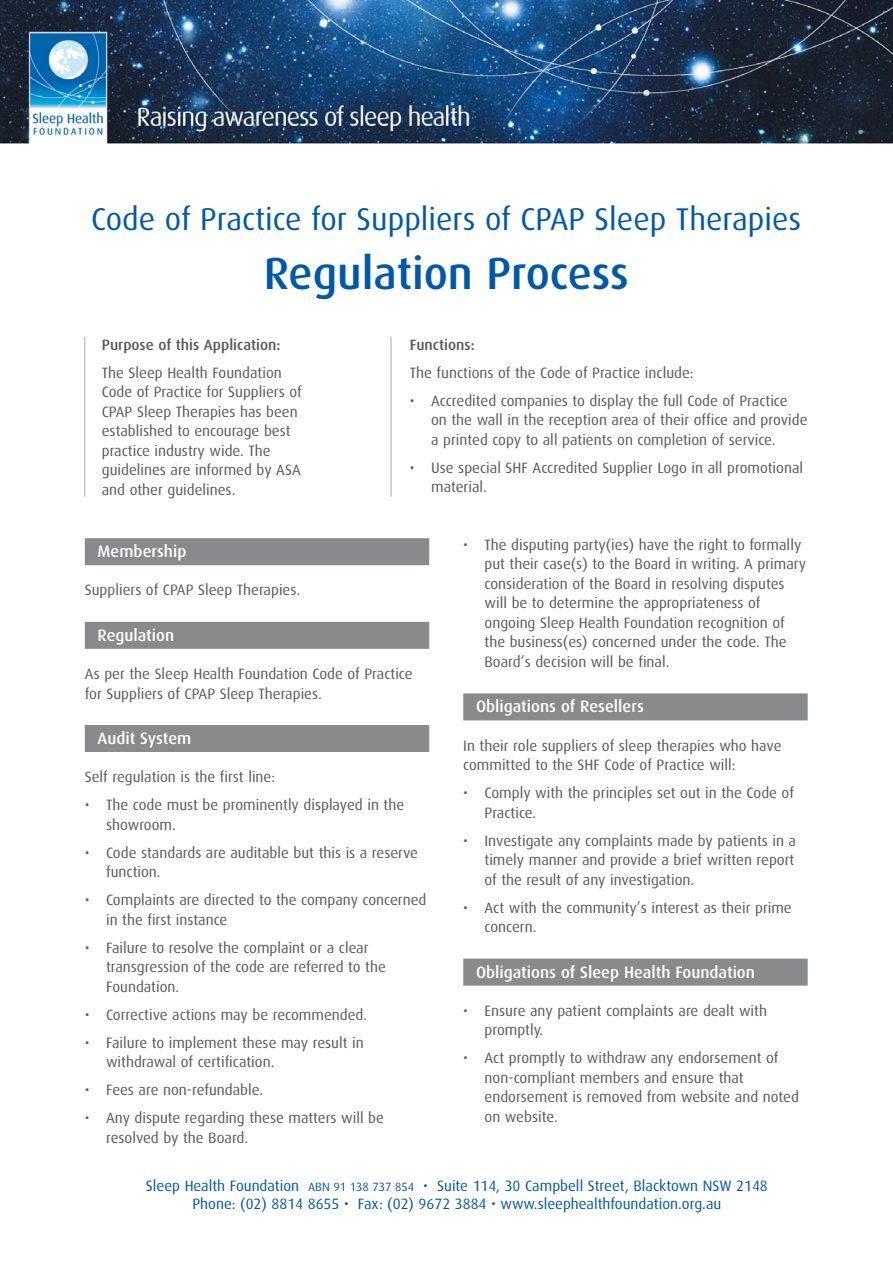
<style>
.page{position:relative;width:893px;height:1263px;background:#fff}
.page>*{position:absolute;margin:0;border:0;box-sizing:border-box;transform-origin:0 0}
.t1{font:500 45px "Dax";color:#0058a9}
.t2{font:31.5px "Dax";color:#0058a9}
.t3{font:500 16.5px "Dax";color:#fff}
.t4{font:15px/19.5px "Dax";color:#58595b}
.t5{font:15px/18px "Dax";color:#0058a9;text-align:center}
.t6{font:500 15px "Dax";color:#58595b}
.s1{font-size:12px}
</style>
<div class="page">
<div style="left:85px;top:538px;width:344px;height:27px;background:#888a8c"></div>
<div style="left:85px;top:622px;width:344px;height:27px;background:#888a8c"></div>
<div style="left:85px;top:725px;width:344px;height:27px;background:#888a8c"></div>
<div style="left:463px;top:693px;width:345px;height:27px;background:#888a8c"></div>
<div style="left:463px;top:959px;width:345px;height:27px;background:#888a8c"></div>
<img style="left:0;top:0;width:893px;height:143px">
<hr style="left:391px;top:337px;width:1px;height:160px;background:#a7a9ac">
<hr style="left:84px;top:337px;width:1px;height:160px;background:#a7a9ac">
<h2 class="t2" style="left:91px;top:203px;width:711px">Code of Practice for Suppliers of CPAP Sleep Therapies</h2>
<h1 class="t1" style="left:264px;top:252px;width:366px">Regulation Process</h1>
<p class="t6" style="left:102px;top:337px;width:180px">Purpose of this Application:</p>
<p class="t4" style="left:102px;top:363px;width:201px">The Sleep Health Foundation<br>Code of Practice for Suppliers of<br>CPAP Sleep Therapies has been established to encourage best practice industry wide. The guidelines are informed by ASA and other guidelines.</p>
<p class="t6" style="left:410px;top:337px;width:66px">Functions:</p>
<p class="t4" style="left:410px;top:363px;width:285px">The functions of the Code of Practice include:</p>
<p class="t4" style="left:431px;top:391px;width:378px;text-indent:-21px">• Accredited companies to display the full Code of Practice<br>on the wall in the reception area of their office and provide a printed copy to all patients on completion of service.</p>
<p class="t4" style="left:431px;top:458px;width:373px;text-indent:-21px">• Use special SHF Accredited Supplier Logo in all promotional material.</p>
<p class="t3" style="left:98px;top:543px;width:90px">Membership</p>
<p class="t4" style="left:85px;top:581px;width:217px">Suppliers of CPAP Sleep Therapies.</p>
<p class="t3" style="left:98px;top:627px;width:78px">Regulation</p>
<p class="t4" style="left:85px;top:665px;width:329px">As per the Sleep Health Foundation Code of Practice for Suppliers of CPAP Sleep Therapies.</p>
<p class="t3" style="left:98px;top:730px;width:95px">Audit System</p>
<p class="t4" style="left:85px;top:768px;width:192px">Self regulation is the first line:</p>
<p class="t4" style="left:106px;top:796px;width:300px;text-indent:-21px">• The code must be prominently displayed in the showroom.</p>
<p class="t4" style="left:106px;top:843px;width:313px;text-indent:-21px">• Code standards are auditable but this is a reserve function.</p>
<p class="t4" style="left:106px;top:891px;width:322px;text-indent:-21px">• Complaints are directed to the company concerned in the first instance</p>
<p class="t4" style="left:106px;top:938px;width:281px;text-indent:-21px">• Failure to resolve the complaint or a clear transgression of the code are referred to the<br>Foundation.</p>
<p class="t4" style="left:85px;top:1005px;width:284px">• Corrective actions may be recommended.</p>
<p class="t4" style="left:106px;top:1033px;width:259px;text-indent:-21px">• Failure to implement these may result in withdrawal of certification.</p>
<p class="t4" style="left:85px;top:1081px;width:180px">• Fees are non-refundable.</p>
<p class="t4" style="left:106px;top:1109px;width:279px;text-indent:-21px">• Any dispute regarding these matters will be resolved by the Board.</p>
<p class="t4" style="left:484px;top:536px;width:323px;text-indent:-21px">• The disputing party(ies) have the right to formally put their case(s) to the Board in writing. A primary consideration of the Board in resolving disputes will be to determine the appropriateness of ongoing Sleep Health Foundation recognition of the business(es) concerned under the code. The Board’s decision will be final.</p>
<p class="t3" style="left:476px;top:699px;width:169px">Obligations of Resellers</p>
<p class="t4" style="left:463px;top:736px;width:320px">In their role suppliers of sleep therapies who have committed to the SHF Code of Practice will:</p>
<p class="t4" style="left:484px;top:784px;width:311px;text-indent:-21px">• Comply with the principles set out in the Code of<br>Practice.</p>
<p class="t4" style="left:484px;top:831px;width:313px;text-align:justify;text-indent:-21px">• Investigate any complaints made by patients in a timely manner and provide a brief written report of the result of any investigation.</p>
<p class="t4" style="left:484px;top:898px;width:309px;text-indent:-21px">• Act with the community’s interest as their prime concern.</p>
<p class="t3" style="left:476px;top:964px;width:280px">Obligations of Sleep Health Foundation</p>
<p class="t4" style="left:484px;top:1002px;width:284px;text-indent:-21px">• Ensure any patient complaints are dealt with promptly.</p>
<p class="t4" style="left:484px;top:1049px;width:316px;text-indent:-21px">• Act promptly to withdraw any endorsement of non-compliant members and ensure that endorsement is removed from website and noted on website.</p>
<p class="t5" style="left:146px;top:1178px;width:623px">Sleep Health Foundation <span class="s1">ABN 91 138 737 854</span> • Suite 114, 30 Campbell Street, Blacktown NSW 2148<br>Phone: (02) 8814 8655 • Fax: (02) 9672 3884 • www.sleephealthfoundation.org.au</p>
</div>
